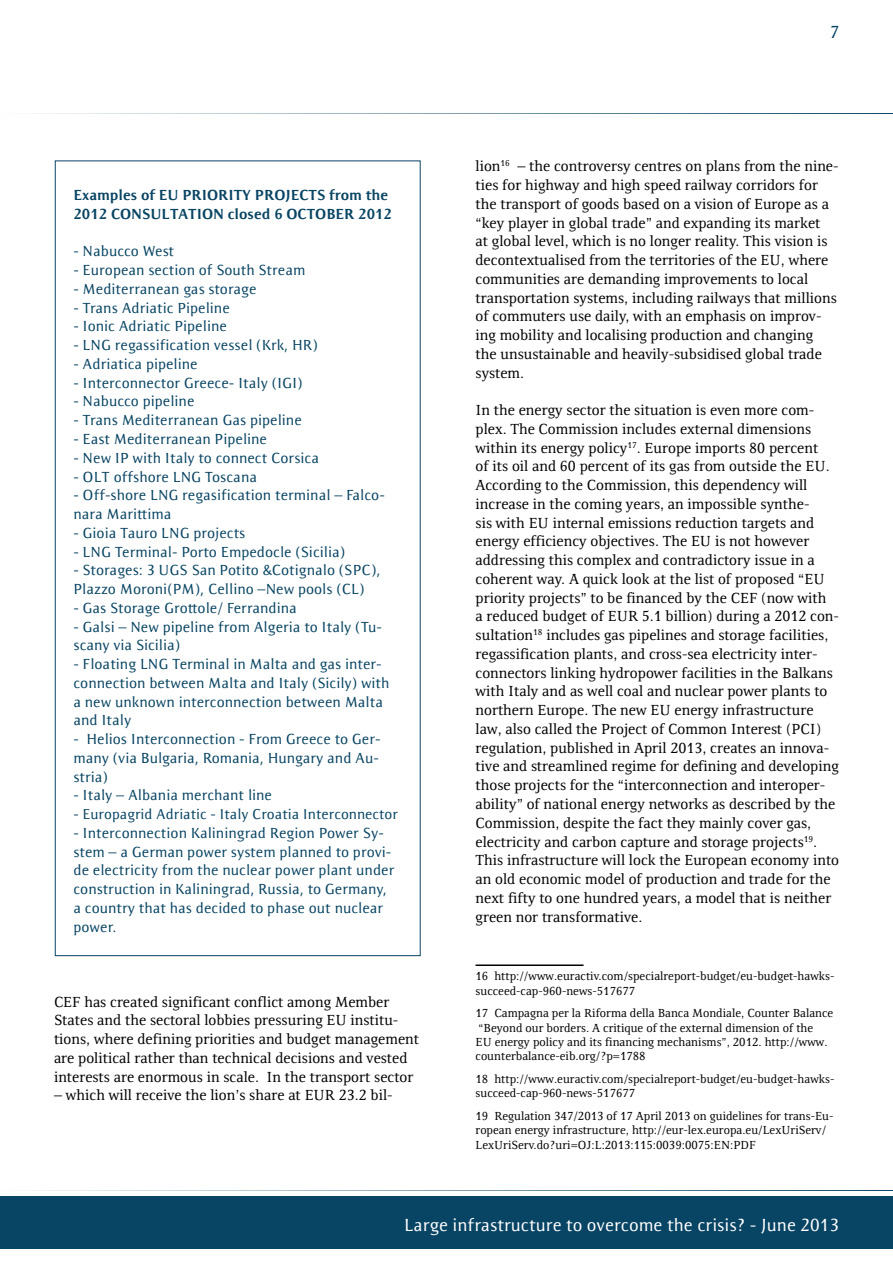
<style>
.page{position:relative;width:893px;height:1263px;background:#fff}
.page>*{position:absolute;margin:0;border:0;box-sizing:border-box;transform-origin:0 0}
.t1{font:18px "Resavska BG Sans";color:#fff}
.t2{font:18px "Resavska BG Sans";color:#084463}
.t3{font:15px/18.8px "Resavska BG";color:#000}
.t4{font:15px/18.8px "Resavska BG Sans";color:#084463}
.t5{font:700 15px/18.8px "Resavska BG Sans";color:#084463}
.t6{font:14.7px "Resavska BG Sans";color:#084463}
.t7{font:12px/14.4px "Resavska BG";color:#000}
</style>
<div class="page">
<div style="left:0;top:1196px;width:893px;height:53px;background:#084463"></div>
<hr style="left:0;top:113px;width:893px;height:1px;background:#084463">
<hr style="left:0;top:1190px;width:893px;height:1px;background:#084463">
<hr style="left:476px;top:964px;width:108px;height:2px;background:#000">
<p class="t5" style="left:73px;top:186px;width:320px">Examples of EU PRIORITY PROJECTS from the<br>2012 CONSULTATION closed 6 OCTOBER 2012</p>
<p class="t4" style="left:73px;top:242px;width:102px">- Nabucco West</p>
<p class="t4" style="left:73px;top:261px;width:233px">- European section of South Stream</p>
<p class="t4" style="left:73px;top:280px;width:185px">- Mediterranean gas storage</p>
<p class="t4" style="left:73px;top:298px;width:158px">- Trans Adriatic Pipeline</p>
<p class="t4" style="left:73px;top:317px;width:155px">- Ionic Adriatic Pipeline</p>
<p class="t4" style="left:73px;top:336px;width:246px">- LNG regassification vessel (Krk, HR)</p>
<p class="t4" style="left:73px;top:355px;width:126px">- Adriatica pipeline</p>
<p class="t4" style="left:73px;top:373px;width:231px">- Interconnector Greece- Italy (IGI)</p>
<p class="t4" style="left:73px;top:392px;width:123px">- Nabucco pipeline</p>
<p class="t4" style="left:73px;top:411px;width:230px">- Trans Mediterranean Gas pipeline</p>
<p class="t4" style="left:73px;top:430px;width:195px">- East Mediterranean Pipeline</p>
<p class="t4" style="left:73px;top:448px;width:247px">- New IP with Italy to connect Corsica</p>
<p class="t4" style="left:73px;top:467px;width:185px">- OLT offshore LNG Toscana</p>
<p class="t4" style="left:73px;top:486px;width:313px">- Off-shore LNG regasification terminal – Falco&shy;nara Marittima</p>
<p class="t4" style="left:73px;top:523px;width:174px">- Gioia Tauro LNG projects</p>
<p class="t4" style="left:73px;top:542px;width:273px">- LNG Terminal- Porto Empedocle (Sicilia)</p>
<p class="t4" style="left:73px;top:561px;width:309px">- Storages: 3 UGS San Potito &amp;Cotignalo (SPC),<br>Plazzo Moroni(PM), Cellino –New pools (CL)</p>
<p class="t4" style="left:73px;top:598px;width:225px">- Gas Storage Grottole/ Ferrandina</p>
<p class="t4" style="left:73px;top:617px;width:310px">- Galsi – New pipeline from Algeria to Italy (Tu&shy;scany via Sicilia)</p>
<p class="t4" style="left:73px;top:655px;width:318px">- Floating LNG Terminal in Malta and gas inter&shy;connection between Malta and Italy (Sicily) with a new unknown interconnection between Malta and Italy</p>
<p class="t4" style="left:73px;top:730px;width:309px;text-align:justify">- Helios Interconnection - From Greece to Ger&shy;many (via Bulgaria, Romania, Hungary and Au&shy;stria)</p>
<p class="t4" style="left:73px;top:786px;width:200px">- Italy – Albania merchant line</p>
<p class="t6" style="left:73px;top:806px;width:326px">- Europagrid Adriatic - Italy Croatia Interconnector</p>
<p class="t4" style="left:73px;top:823px;width:322px">- Interconnection Kaliningrad Region Power Sy&shy;stem – a German power system planned to provi&shy;de electricity from the nuclear power plant under construction in Kaliningrad, Russia, to Germany, a country that has decided to phase out nuclear power.</p>
<p class="t3" style="left:54px;top:992px;width:367px">CEF has created significant conflict among Member States and the sectoral lobbies pressuring EU institu&shy;tions, where defining priorities and budget management are political rather than technical decisions and vested interests are enormous in scale. In the transport sector</p>
<p class="t3" style="left:54px;top:1086px;width:340px">– which will receive the lion’s share at EUR 23.2 bil-</p>
<p class="t2" style="left:829px;top:22px;width:11px">7</p>
<p class="t3" style="left:475px;top:157px;width:365px">lion<sup>16</sup> – the controversy centres on plans from the nine&shy;ties for highway and high speed railway corridors for the transport of goods based on a vision of Europe as a “key player in global trade” and expanding its market<br>at global level, which is no longer reality. This vision is decontextualised from the territories of the EU, where communities are demanding improvements to local transportation systems, including railways that millions of commuters use daily, with an emphasis on improv&shy;ing mobility and localising production and changing<br>the unsustainable and heavily-subsidised global trade system.</p>
<p class="t3" style="left:475px;top:401px;width:365px">In the energy sector the situation is even more com&shy;plex. The Commission includes external dimensions within its energy policy<sup>17</sup>. Europe imports 80 percent<br>of its oil and 60 percent of its gas from outside the EU.<br>According to the Commission, this dependency will increase in the coming years, an impossible synthe-<br>sis with EU internal emissions reduction targets and energy efficiency objectives. The EU is not however addressing this complex and contradictory issue in a coherent way. A quick look at the list of proposed “EU priority projects” to be financed by the CEF (now with<br>a reduced budget of EUR 5.1 billion) during a 2012 con&shy;sultation<sup>18</sup> includes gas pipelines and storage facilities, regassification plants, and cross-sea electricity inter&shy;connectors linking hydropower facilities in the Balkans with Italy and as well coal and nuclear power plants to northern Europe. The new EU energy infrastructure law, also called the Project of Common Interest (PCI) regulation, published in April 2013, creates an innova&shy;tive and streamlined regime for defining and developing those projects for the “interconnection and interoper&shy;ability” of national energy networks as described by the Commission, despite the fact they mainly cover gas, electricity and carbon capture and storage projects<sup>19</sup>.<br>This infrastructure will lock the European economy into an old economic model of production and trade for the next fifty to one hundred years, a model that is neither green nor transformative.</p>
<p class="t7" style="left:476px;top:969px;width:360px">16 http://www.euractiv.com/specialreport-budget/eu-budget-hawks&shy;succeed-cap-960-news-517677</p>
<p class="t7" style="left:476px;top:1006px;width:359px">17 Campagna per la Riforma della Banca Mondiale, Counter Balance “Beyond our borders. A critique of the external dimension of the<br>EU energy policy and its financing mechanisms”, 2012. http://www. counterbalance-eib.org/?p=1788</p>
<p class="t7" style="left:476px;top:1072px;width:360px">18 http://www.euractiv.com/specialreport-budget/eu-budget-hawks&shy;succeed-cap-960-news-517677</p>
<p class="t7" style="left:476px;top:1108px;width:359px">19 Regulation 347/2013 of 17 April 2013 on guidelines for trans-Eu&shy;ropean energy infrastructure, http://eur-lex.europa.eu/LexUriServ/<br>LexUriServ.do?uri=OJ:L:2013:115:0039:0075:EN:PDF</p>
<p class="t1" style="left:404px;top:1215px;width:436px">Large infrastructure to overcome the crisis? - June 2013</p>
</div>
